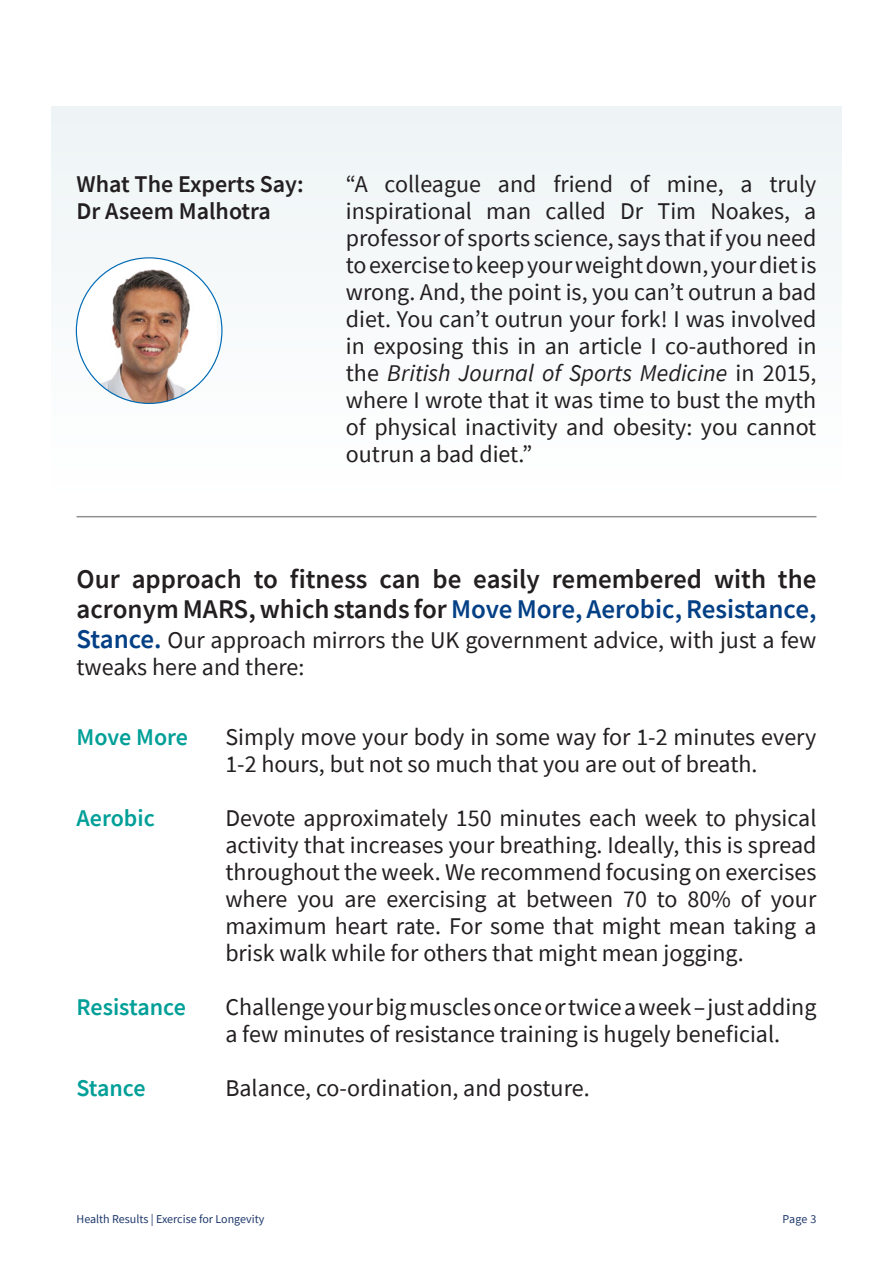
<style>
.page{position:relative;width:893px;height:1263px;background:#fff}
.page>*{position:absolute;margin:0;border:0;box-sizing:border-box;transform-origin:0 0}
.t1{font:600 27px/30px "Source Sans Pro";color:#231f20}
.t2{font:24px/27px "Source Sans Pro";color:#231f20}
.t3{font:600 24px/27px "Source Sans Pro";color:#231f20}
.t4{font:600 24px "Source Sans Pro";color:#009f98}
.t5{font:12px "Source Sans Pro";color:#1e386a}
.s1{font-style:italic}
.s2{color:#033f85}
.s3{font-weight:600;font-size:27px;color:#033f85}
</style>
<div class="page">
<div style="left:51px;top:106px;width:791px;height:575px;background:#fbfcfd"></div>
<img style="left:76px;top:258px;width:141px;height:145px">
<hr style="left:77px;top:516px;width:739px;height:1px;background:#231f20">
<p class="t3" style="left:77px;top:171px;width:229px">What The Experts Say:<br>Dr Aseem Malhotra</p>
<p class="t2" style="left:346px;top:171px;width:472px;text-align:justify">“A colleague and friend of mine, a truly inspirational man called Dr Tim Noakes, a professor of sports science, says that if you need to exercise to keep your weight down, your diet is wrong. And, the point is, you can’t outrun a bad diet. You can’t outrun your fork! I was involved in exposing this in an article I co-authored in the <span class="s1">British Journal of Sports Medicine</span> in 2015, where I wrote that it was time to bust the myth of physical inactivity and obesity: you cannot outrun a bad diet.”</p>
<p class="t1" style="left:77px;top:563px;width:741px">Our approach to fitness can be easily remembered with the acronym MARS, which stands for <span class="s2">Move More, Aerobic, Resistance,</span></p>
<p class="t2" style="left:77px;top:626px;width:741px"><span class="s3">Stance.</span> Our approach mirrors the UK government advice, with just a few tweaks here and there:</p>
<p class="t4" style="left:77px;top:721px;width:113px">Move More</p>
<p class="t4" style="left:77px;top:802px;width:80px">Aerobic</p>
<p class="t4" style="left:77px;top:991px;width:111px">Resistance</p>
<p class="t4" style="left:77px;top:1072px;width:71px">Stance</p>
<p class="t2" style="left:225px;top:723px;width:592px">Simply move your body in some way for 1-2 minutes every<br>1-2 hours, but not so much that you are out of breath.</p>
<p class="t2" style="left:225px;top:804px;width:593px;text-align:justify">Devote approximately 150 minutes each week to physical activity that increases your breathing. Ideally, this is spread throughout the week. We recommend focusing on exercises where you are exercising at between 70 to 80% of your maximum heart rate. For some that might mean taking a brisk walk while for others that might mean jogging.</p>
<p class="t2" style="left:225px;top:993px;width:593px">Challenge your big muscles once or twice a week – just adding a few minutes of resistance training is hugely beneficial.</p>
<p class="t2" style="left:225px;top:1074px;width:366px">Balance, co-ordination, and posture.</p>
<p class="t5" style="left:77px;top:1212px;width:189px">Health Results | Exercise for Longevity</p>
<p class="t5" style="left:782px;top:1212px;width:36px">Page 3</p>
</div>
